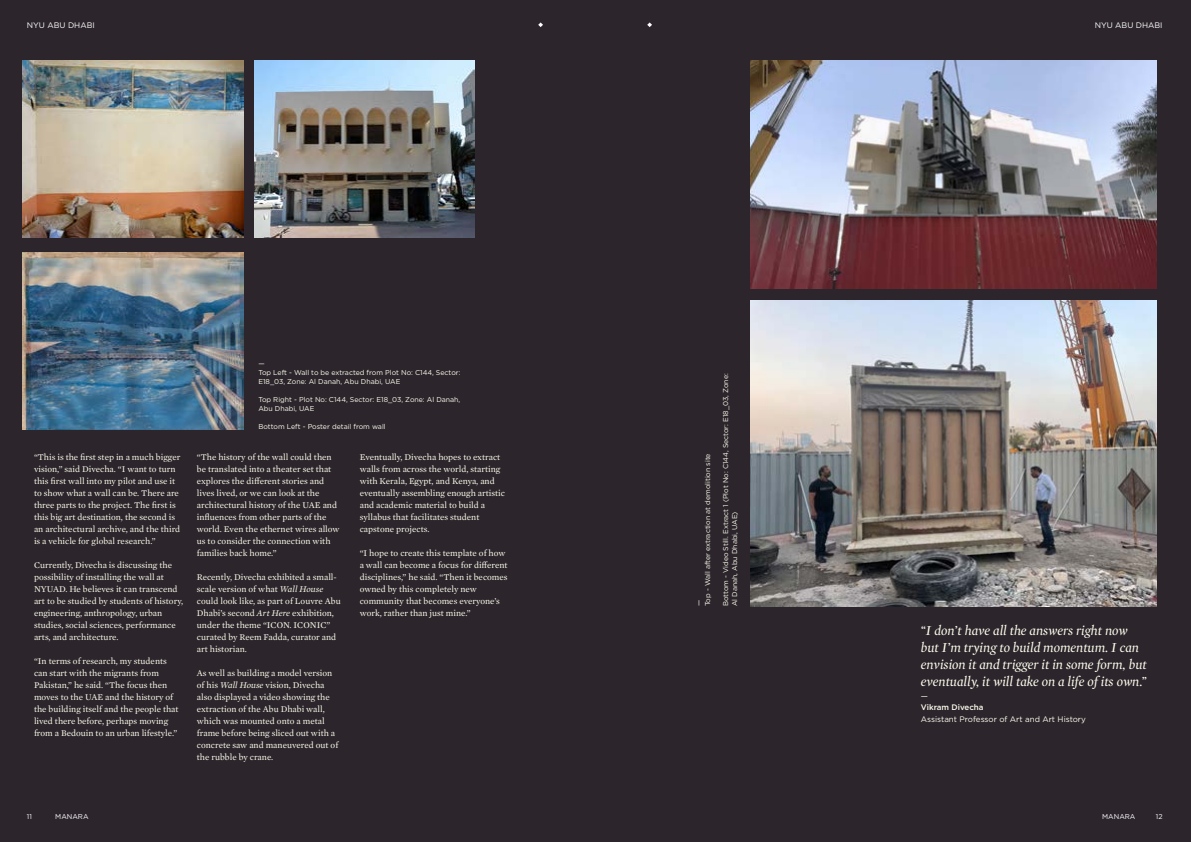
<style>
.page{position:relative;width:1191px;height:842px;background:#fff}
.page>*{position:absolute;margin:0;border:0;box-sizing:border-box;transform-origin:0 0}
.t1{font:italic 14px/17px "Mercury Display";color:#fffdee}
.t2{font:9px/12px "Mercury Text G1";color:#fffdee}
.t3{font:8px "Gotham";color:#fffdee}
.t4{font:8px "Gotham";color:#fff}
.t5{font:500 8px "Gotham";color:#fffdee}
.t6{font:7px/9px "Gotham";color:#fffdee}
.t7{font:7px "Gotham";color:#fff}
.s1{font-style:italic}
</style>
<div class="page">
<div style="left:0;top:0;width:1190px;height:842px;background:#2c262c"></div>
<img style="left:23px;top:60px;width:220px;height:178px">
<img style="left:254px;top:60px;width:220px;height:178px">
<img style="left:23px;top:252px;width:220px;height:178px">
<img style="left:750px;top:60px;width:407px;height:229px">
<img style="left:750px;top:300px;width:407px;height:306px">
<svg style="left:647px;top:22px;width:5px;height:5px"></svg>
<svg style="left:538px;top:22px;width:5px;height:5px"></svg>
<p class="t4" style="left:27px;top:20px;width:69px">NYU ABU DHABI</p>
<p class="t4" style="left:1094px;top:20px;width:69px">NYU ABU DHABI</p>
<p class="t2" style="left:34px;top:451px;width:148px">“This is the frst step in a much bigger vision,” said Divecha. “I want to turn this frst wall into my pilot and use it to show what a wall can be. There are three parts to the project. The frst is this big art destination, the second is an architectural archive, and the third is a vehicle for global research.”</p>
<p class="t2" style="left:34px;top:559px;width:151px">Currently, Divecha is discussing the possibility of installing the wall at NYUAD. He believes it can transcend art to be studied by students of history, engineering, anthropology, urban studies, social sciences, performance arts, and architecture.</p>
<p class="t2" style="left:34px;top:655px;width:146px">“In terms of research, my students can start with the migrants from Pakistan,” he said. “The focus then moves to the UAE and the history of the building itself and the people that lived there before, perhaps moving from a Bedouin to an urban lifestyle.”</p>
<p class="t6" style="left:258px;top:359px;width:8px">—</p>
<p class="t6" style="left:258px;top:368px;width:204px">Top Left - Wall to be extracted from Plot No: C144, Sector:<br>E18_03, Zone: Al Danah, Abu Dhabi, UAE</p>
<p class="t6" style="left:258px;top:395px;width:203px">Top Right - Plot No: C144, Sector: E18_03, Zone: Al Danah,<br>Abu Dhabi, UAE</p>
<p class="t6" style="left:258px;top:422px;width:129px">Bottom Left - Poster detail from wall</p>
<p class="t2" style="left:197px;top:451px;width:144px">“The history of the wall could then be translated into a theater set that explores the diferent stories and lives lived, or we can look at the architectural history of the UAE and infuences from other parts of the world. Even the ethernet wires allow us to consider the connection with families back home.”</p>
<p class="t2" style="left:197px;top:571px;width:145px">Recently, Divecha exhibited a small&shy;scale version of what <span class="s1">Wall House </span>could look like, as part of Louvre Abu<br>Dhabi’s second <span class="s1">Art Here</span> exhibition, under the theme “ICON. ICONIC” curated by Reem Fadda, curator and art historian.</p>
<p class="t2" style="left:197px;top:667px;width:144px">As well as building a model version of his <span class="s1">Wall House</span> vision, Divecha also displayed a video showing the extraction of the Abu Dhabi wall, which was mounted onto a metal frame before being sliced out with a concrete saw and maneuvered out of the rubble by crane.</p>
<p class="t2" style="left:360px;top:451px;width:147px">Eventually, Divecha hopes to extract walls from across the world, starting with Kerala, Egypt, and Kenya, and eventually assembling enough artistic and academic material to build a syllabus that facilitates student capstone projects.</p>
<p class="t2" style="left:360px;top:547px;width:149px">“I hope to create this template of how a wall can become a focus for diferent disciplines,” he said. “Then it becomes owned by this completely new community that becomes everyone’s work, rather than just mine.”</p>
<p class="t6" style="left:703px;top:606px;width:154px;rotate:-90deg">Top - Wall after extraction at demolition site</p>
<p class="t6" style="left:694px;top:606px;width:8px;rotate:-90deg">—</p>
<p class="t6" style="left:721px;top:606px;width:234px;rotate:-90deg">Bottom - Video Still. Extract 1 (Plot No: C144, Sector: E18_03, Zone:<br>Al Danah, Abu Dhabi, UAE)</p>
<h1 class="t1" style="left:921px;top:622px;width:227px">“I don’t have all the answers right now but I’m trying to build momentum. I can envision it and trigger it in some form, but eventually, it will take on a life ofits own.”</h1>
<p class="t5" style="left:921px;top:702px;width:64px">Vikram Divecha</p>
<p class="t3" style="left:921px;top:714px;width:166px">Assistant Professor of Art and Art History</p>
<p class="t3" style="left:921px;top:691px;width:9px">—</p>
<p class="t7" style="left:27px;top:812px;width:7px">11</p>
<p class="t7" style="left:55px;top:812px;width:35px">MANARA</p>
<p class="t7" style="left:1102px;top:812px;width:35px">MANARA</p>
<p class="t7" style="left:1156px;top:812px;width:8px">12</p>
</div>
